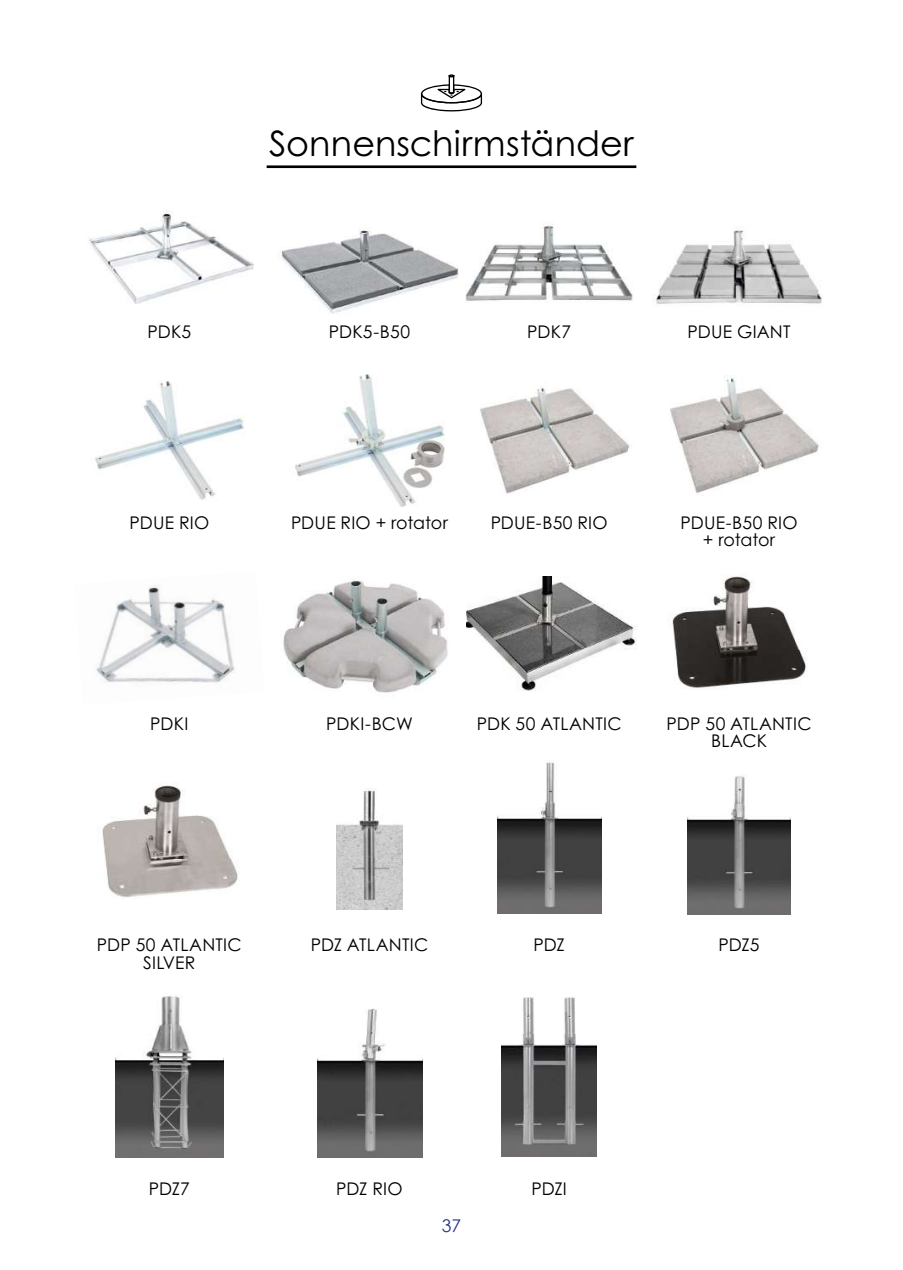
<style>
.page{position:relative;width:903px;height:1270px;background:#fff}
.page>*{position:absolute;margin:0;border:0;box-sizing:border-box;transform-origin:0 0}
.t1{font:35px "Century Gothic Pro";letter-spacing:.005em;color:#000}
.t2{font:17.5px/17.5px "Century Gothic Pro";letter-spacing:.01em;color:#000;text-align:center}
.t3{font:17.5px "Century Gothic";color:#253384}
</style>
<div class="page">
<img style="left:281px;top:230px;width:178px;height:83px">
<img style="left:88px;top:210px;width:166px;height:94px">
<img style="left:465px;top:224px;width:168px;height:77px">
<img style="left:656px;top:228px;width:166px;height:76px">
<img style="left:466px;top:576px;width:170px;height:115px">
<img style="left:95px;top:381px;width:150px;height:119px">
<img style="left:295px;top:374px;width:150px;height:133px">
<img style="left:480px;top:387px;width:150px;height:107px">
<img style="left:670px;top:376px;width:149px;height:117px">
<img style="left:96px;top:585px;width:139px;height:98px">
<img style="left:283px;top:580px;width:165px;height:113px">
<img style="left:497px;top:762px;width:104px;height:152px">
<img style="left:102px;top:785px;width:136px;height:112px">
<img style="left:671px;top:576px;width:136px;height:113px">
<img style="left:336px;top:790px;width:67px;height:120px">
<img style="left:687px;top:775px;width:104px;height:139px">
<img style="left:115px;top:996px;width:108px;height:162px">
<img style="left:317px;top:1008px;width:105px;height:149px">
<img style="left:501px;top:997px;width:96px;height:160px">
<svg style="left:421px;top:74px;width:61px;height:37px"></svg>
<hr style="left:267px;top:165px;width:369px;height:3px;background:#000">
<h1 class="t1" style="left:269px;top:122px;width:366px">Sonnenschirmständer</h1>
<p class="t2" style="left:148px;top:323px;width:45px">PDK5</p>
<p class="t2" style="left:329px;top:323px;width:83px">PDK5-B50</p>
<p class="t2" style="left:527px;top:323px;width:45px">PDK7</p>
<p class="t2" style="left:688px;top:323px;width:104px">PDUE GIANT</p>
<p class="t2" style="left:129px;top:513px;width:81px">PDUE RIO</p>
<p class="t2" style="left:291px;top:513px;width:158px">PDUE RIO + rotator</p>
<p class="t2" style="left:491px;top:513px;width:119px">PDUE-B50 RIO</p>
<p class="t2" style="left:680px;top:513px;width:119px">PDUE-B50 RIO + rotator</p>
<p class="t2" style="left:150px;top:715px;width:40px">PDKI</p>
<p class="t2" style="left:326px;top:715px;width:88px">PDKI-BCW</p>
<p class="t2" style="left:477px;top:715px;width:146px">PDK 50 ATLANTIC</p>
<p class="t2" style="left:667px;top:715px;width:146px">PDP 50 ATLANTIC<br>BLACK</p>
<p class="t2" style="left:97px;top:936px;width:146px">PDP 50 ATLANTIC</p>
<p class="t2" style="left:533px;top:936px;width:33px">PDZ</p>
<p class="t2" style="left:143px;top:953px;width:54px">SILVER</p>
<p class="t2" style="left:311px;top:936px;width:119px">PDZ ATLANTIC</p>
<p class="t2" style="left:718px;top:936px;width:43px">PDZ5</p>
<p class="t2" style="left:149px;top:1180px;width:43px">PDZ7</p>
<p class="t2" style="left:336px;top:1180px;width:68px">PDZ RIO</p>
<p class="t3" style="left:442px;top:1213px;width:21px">37</p>
<p class="t2" style="left:531px;top:1180px;width:37px">PDZI</p>
</div>
